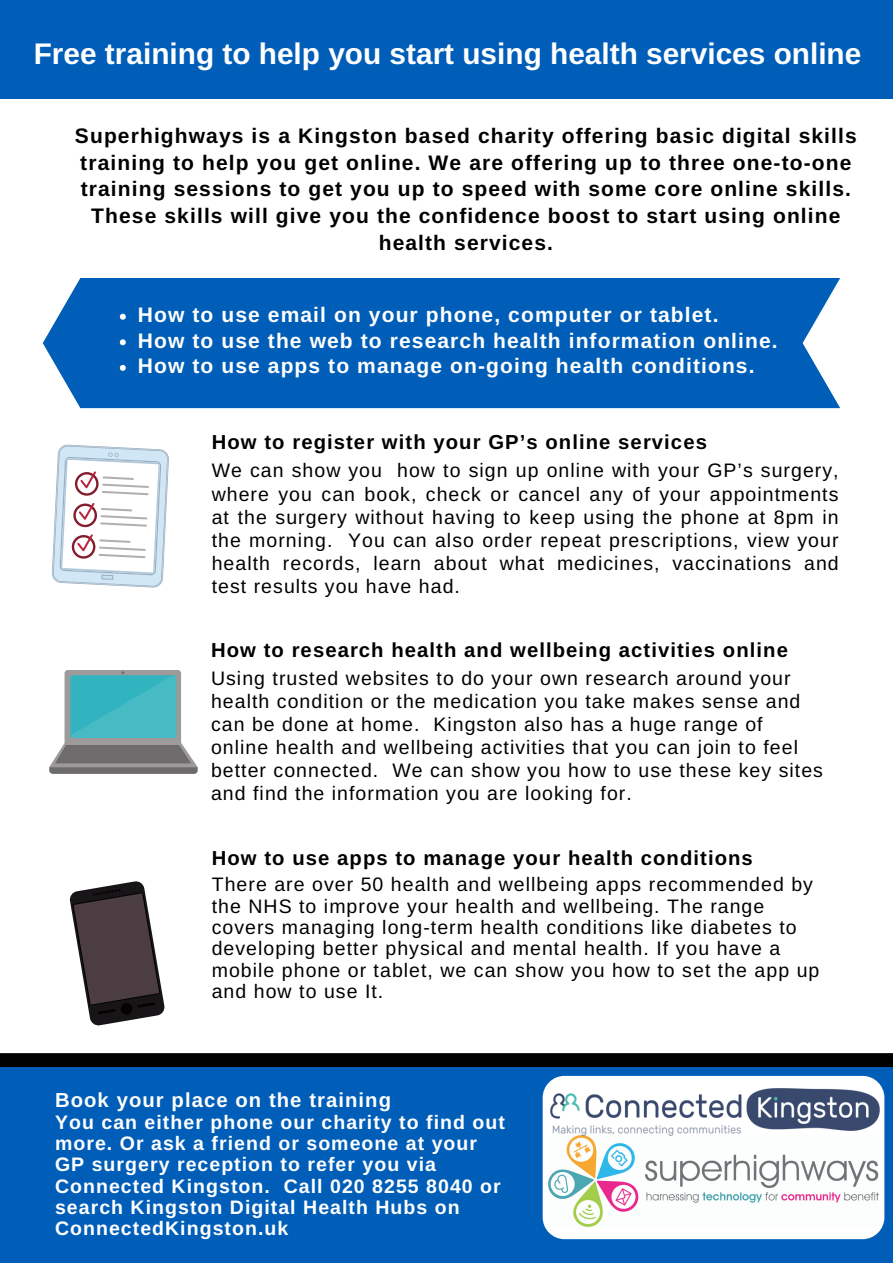
<style>
.page{position:relative;width:893px;height:1263px;background:#fff}
.page>*{position:absolute;margin:0;border:0;box-sizing:border-box;transform-origin:0 0}
.t1{font:700 29.78px "Arimo";color:#fff}
.t2{font:700 21px/26.8px "Arimo";letter-spacing:.055em;color:#000;text-align:center}
.t3{font:700 21px/25.6px "Arimo";letter-spacing:.055em;color:#fff}
.t4{font:700 20.25px "Arimo";letter-spacing:.055em;color:#000}
.t5{font:700 20.25px "Arimo";letter-spacing:.055em;color:#fff}
.t6{font:19.5px/23.1px "Arimo";letter-spacing:.055em;color:#000}
.t7{font:700 19.5px/21.3px "Arimo";letter-spacing:.055em;color:#fff}
</style>
<div class="page">
<svg style="left:51px;top:444px;width:118px;height:144px"></svg>
<svg style="left:49px;top:671px;width:149px;height:103px"></svg>
<div style="left:0;top:0;width:893px;height:99px;background:#005eb8"></div>
<svg style="left:69px;top:881px;width:96px;height:145px"></svg>
<div style="left:0;top:1059px;width:893px;height:204px;background:#005eb8"></div>
<svg style="left:0;top:1053px;width:893px;height:14px;background:#020202"></svg>
<div style="left:43px;top:278px;width:797px;height:130px;background:#005eb8"></div>
<svg style="left:120px;top:314px;width:6px;height:6px"></svg>
<svg style="left:120px;top:339px;width:6px;height:6px"></svg>
<svg style="left:120px;top:365px;width:6px;height:6px"></svg>
<div style="left:542px;top:1076px;width:342px;height:163px;background:#fff;border-radius:22px"></div>
<img style="left:549px;top:1088px;width:330px;height:139px">
<h1 class="t1" style="left:34px;top:37px;width:829px">Free training to help you start using health services online</h1>
<p class="t2" style="left:75px;top:122px;width:783px">Superhighways is a Kingston based charity offering basic digital skills training to help you get online. We are offering up to three one-to-one training sessions to get you up to speed with some core online skills.<br>These skills will give you the confidence boost to start using online health services.</p>
<p class="t3" style="left:138px;top:302px;width:641px">How to use email on your phone, computer or tablet.<br>How to use the web to research health information online.<br>How to use apps to manage on-going health conditions.</p>
<p class="t4" style="left:212px;top:431px;width:497px">How to register with your GP’s online services</p>
<p class="t6" style="left:212px;top:459px;width:628px;text-align:justify">We can show you how to sign up online with your GP’s surgery, where you can book, check or cancel any of your appointments at the surgery without having to keep using the phone at 8pm in the morning. You can also order repeat prescriptions, view your health records, learn about what medicines, vaccinations and test results you have had.</p>
<p class="t4" style="left:211px;top:639px;width:578px">How to research health and wellbeing activities online</p>
<p class="t6" style="left:211px;top:666px;width:613px">Using trusted websites to do your own research around your health condition or the medication you take makes sense and can be done at home. Kingston also has a huge range of online health and wellbeing activities that you can join to feel better connected. We can show you how to use these key sites and find the information you are looking for.</p>
<p class="t4" style="left:212px;top:846px;width:542px">How to use apps to manage your health conditions</p>
<p class="t6" style="left:212px;top:874px;width:609px;line-height:21.3px">There are over 50 health and wellbeing apps recommended by the NHS to improve your health and wellbeing. The range covers managing long-term health conditions like diabetes to developing better physical and mental health. If you have a mobile phone or tablet, we can show you how to set the app up and how to use It.</p>
<p class="t5" style="left:55px;top:1088px;width:337px">Book your place on the training</p>
<p class="t7" style="left:55px;top:1111px;width:451px">You can either phone our charity to find out more. Or ask a friend or someone at your GP surgery reception to refer you via Connected Kingston. Call 020 8255 8040 or search Kingston Digital Health Hubs on ConnectedKingston.uk</p>
</div>
